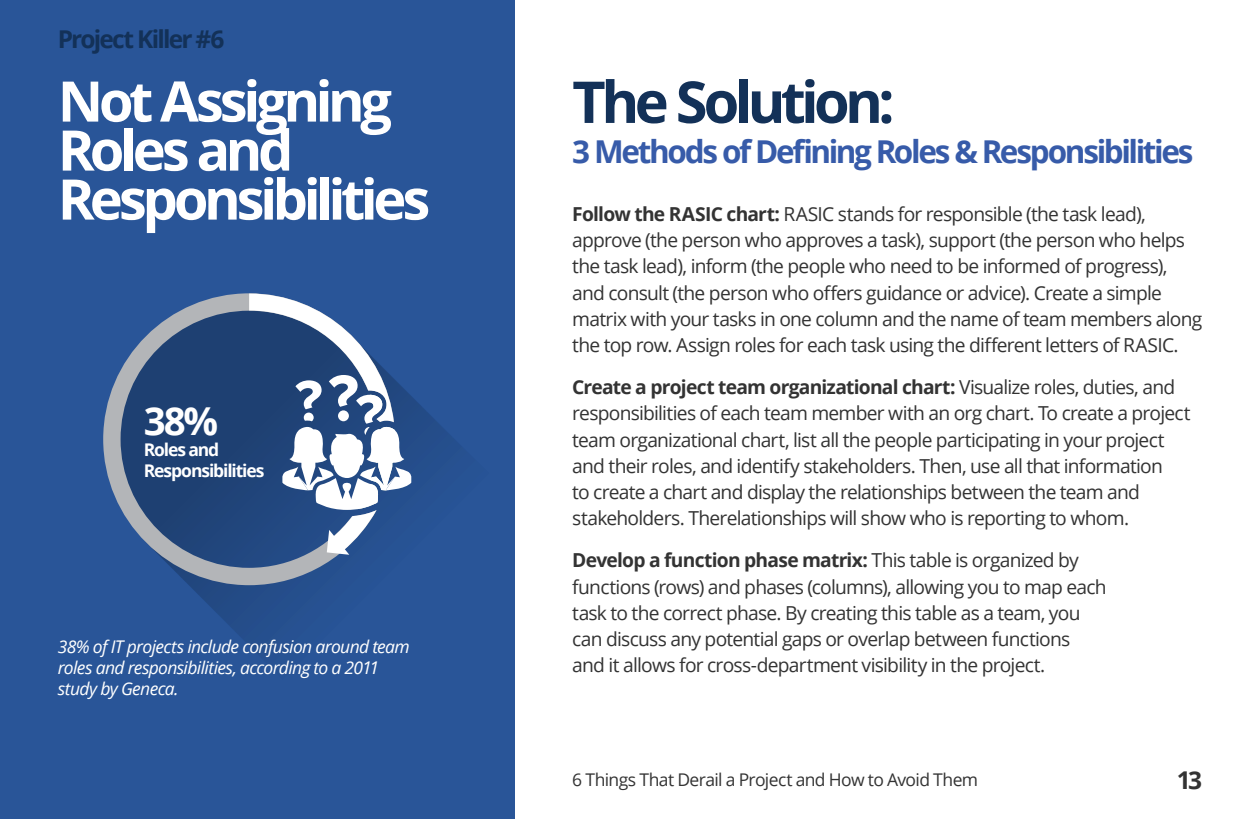
<style>
.page{position:relative;width:1260px;height:819px;background:#fff}
.page>*{position:absolute;margin:0;border:0;box-sizing:border-box;transform-origin:0 0}
.Large_Header{font:700 57.75px "Open Sans";letter-spacing:-.08em;color:#133158}
.t1{font:700 56px/49px "Open Sans";letter-spacing:-.08em;color:#fff}
.t2{font:700 38.5px "Open Sans";color:#fff}
.Large_Header-2{font:700 31.5px "Open Sans";letter-spacing:-.075em;color:#375ba9}
.t3{font:700 24.5px "Open Sans";letter-spacing:-.075em;color:#133158}
.t4{font:700 24.5px "Open Sans";color:#333}
.Large_Header-3{font:19.25px/26.2px "Open Sans";letter-spacing:-.04em;color:#333}
.Quote_Text{font:italic 17.5px "Open Sans";letter-spacing:-.035em;color:#fff}
.t5{font:17.5px "Open Sans";letter-spacing:-.035em;color:#333}
.t6{font:700 17.5px/21px "Open Sans";letter-spacing:-.065em;color:#fff}
.s1{font-weight:700}
</style>
<div class="page">
<div style="left:0;top:0;width:514px;height:819px;background:#295598"></div>
<svg style="left:189px;top:396px;width:265px;height:249px"></svg>
<svg style="left:103px;top:293px;width:291px;height:292px;fill:#20447a"></svg>
<svg style="left:249px;top:294px;width:162px;height:261px"></svg>
<p class="t3" style="left:58px;top:22px;width:168px">Project Killer #6</p>
<p class="t1" style="left:58px;top:75px;width:374px">Not Assigning<br>Roles and<br>Responsibilities</p>
<p class="t2" style="left:144px;top:394px;width:76px">38%</p>
<p class="t6" style="left:144px;top:439px;width:122px">Roles and<br>Responsibilities</p>
<p class="Quote_Text" style="left:58px;top:635px;width:354px">38% of IT projects include confusion around team</p>
<p class="Quote_Text" style="left:58px;top:656px;width:323px">roles and responsibilities, according to a 2011</p>
<p class="Quote_Text" style="left:58px;top:677px;width:122px">study by Geneca.</p>
<p class="Large_Header" style="left:572px;top:61px;width:324px">The Solution:</p>
<p class="Large_Header-2" style="left:572px;top:130px;width:623px">3 Methods of Defining Roles &amp; Responsibilities</p>
<p class="Large_Header-3" style="left:572px;top:200px;width:632px"><span class="s1">Follow the RASIC chart:</span> RASIC stands for responsible (the task lead), approve (the person who approves a task), support (the person who helps the task lead), inform (the people who need to be informed of progress), and consult (the person who offers guidance or advice). Create a simple matrix with your tasks in one column and the name of team members along the top row. Assign roles for each task using the different letters of RASIC.</p>
<p class="Large_Header-3" style="left:572px;top:374px;width:620px"><span class="s1">Create a project team organizational chart:</span> Visualize roles, duties, and responsibilities of each team member with an org chart. To create a project team organizational chart, list all the people participating in your project and their roles, and identify stakeholders. Then, use all that information<br>to create a chart and display the relationships between the team and stakeholders. Therelationships will show who is reporting to whom.</p>
<p class="Large_Header-3" style="left:572px;top:547px;width:536px"><span class="s1">Develop a function phase matrix:</span> This table is organized by functions (rows) and phases (columns), allowing you to map each task to the correct phase. By creating this table as a team, you can discuss any potential gaps or overlap between functions and it allows for cross-department visibility in the project.</p>
<p class="t5" style="left:572px;top:768px;width:408px">6 Things That Derail a Project and How to Avoid Them</p>
<p class="t4" style="left:1177px;top:763px;width:27px">13</p>
</div>
